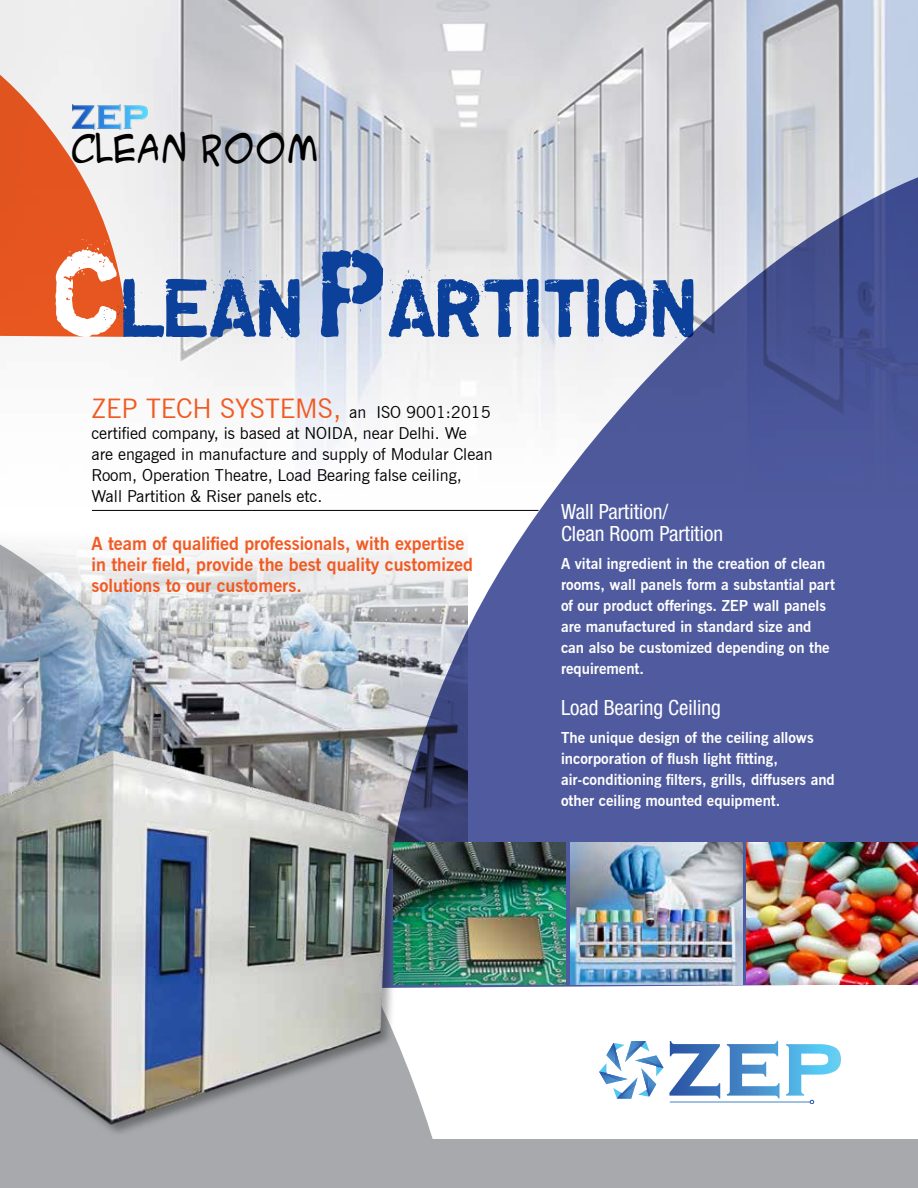
<style>
.page{position:relative;width:918px;height:1188px;background:#fff}
.page>*{position:absolute;margin:0;border:0;box-sizing:border-box;transform-origin:0 0}
.t1{font:72px "Graffiare";color:#0c419b}
.t2{font:36px "ACME Secret Agent";color:#000}
.t3{font:27px "News Gothic BT";color:#f15a22}
.t4{font:condensed 21px/22.6px "Helvetica Neue LT Std";color:#fff}
.t5{font:700 18px/21px "News Gothic BT";color:#f15a22}
.t6{font:16.5px/21px "News Gothic BT";color:#000}
.t7{font:700 15px/21px "News Gothic BT";color:#fff}
.s1{font-size:108px;color:#fff}
.s2{font-size:108px}
.s3{font-size:16.5px;color:#000}
</style>
<div class="page">
<img style="left:0;top:0;width:918px;height:456px">
<svg style="left:669px;top:1041px;width:172px;height:63px"></svg>
<svg style="left:599px;top:1041px;width:64px;height:58px"></svg>
<svg style="left:0;top:40px;width:130px;height:297px"></svg>
<img style="left:0;top:543px;width:368px;height:182px">
<svg style="left:368px;top:172px;width:550px;height:816px;fill:#4f5b9e"></svg>
<img style="left:0;top:725px;width:422px;height:414px">
<img style="left:393px;top:843px;width:173px;height:142px">
<img style="left:570px;top:843px;width:173px;height:142px">
<img style="left:747px;top:843px;width:171px;height:142px">
<div style="left:0;top:1139px;width:918px;height:49px;background:#a7a9ac"></div>
<hr style="left:92px;top:510px;width:446px;height:1px;background:#000">
<img style="left:72px;top:105px;width:75px;height:25px">
<h2 class="t2" style="left:71px;top:122px;width:248px">CLEAN ROOM</h2>
<h1 class="t1" style="left:56px;top:268px;width:646px"><span class="s1">C</span>LEAN <span class="s2">P</span>ARTITION</h1>
<h3 class="t3" style="left:92px;top:392px;width:401px">ZEP TECH SYSTEMS, <span class="s3">an ISO 9001:2015</span></h3>
<p class="t6" style="left:92px;top:423px;width:403px">certified company, is based at NOIDA, near Delhi. We are engaged in manufacture and supply of Modular Clean Room, Operation Theatre, Load Bearing false ceiling, Wall Partition &amp; Riser panels etc.</p>
<p class="t5" style="left:92px;top:533px;width:383px">A team of qualified professionals, with expertise in their field, provide the best quality customized solutions to our customers.</p>
<h3 class="t4" style="left:561px;top:500px;width:164px">Wall Partition/<br>Clean Room Partition</h3>
<p class="t7" style="left:561px;top:553px;width:275px">A vital ingredient in the creation of clean rooms, wall panels form a substantial part of our product offerings. ZEP wall panels are manufactured in standard size and can also be customized depending on the requirement.</p>
<h3 class="t4" style="left:561px;top:696px;width:161px">Load Bearing Ceiling</h3>
<p class="t7" style="left:561px;top:727px;width:275px">The unique design of the ceiling allows incorporation of flush light fitting, air-conditioning filters, grills, diffusers and other ceiling mounted equipment.</p>
</div>
